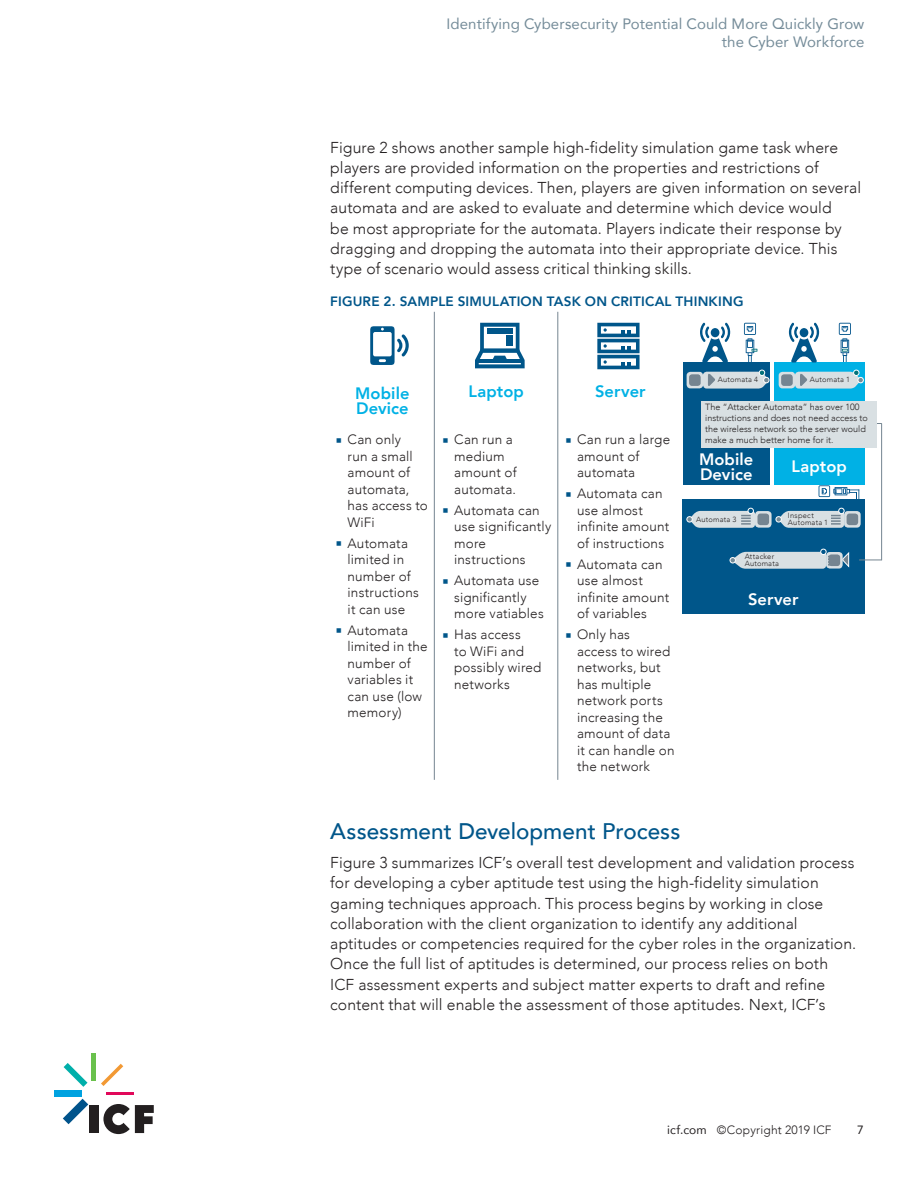
<style>
.page{position:relative;width:918px;height:1188px;background:#fff}
.page>*{position:absolute;margin:0;border:0;box-sizing:border-box;transform-origin:0 0}
.body_paragraph_heade{font:500 22.5px "Avenir";color:#00568a}
.body_paragraph_heade-2{font:800 16.5px "Avenir";letter-spacing:.005em;color:#00b1e5}
.body_paragraph_heade-3{font:800 16.5px/15px "Avenir";letter-spacing:.005em;color:#fff}
.body_paragraph{font:300 15.75px/20.2px "Avenir";letter-spacing:.005em;color:#231f20}
.t1{font:15px/18px "Avenir";letter-spacing:.005em;color:#758c99;text-align:right}
.t2{font:300 13.5px/16.5px "Avenir";letter-spacing:.015em;color:#231f20}
.exhibit_header{font:800 13.5px "Avenir";letter-spacing:.015em;color:#00568a}
.t3{font:300 12px "Avenir";letter-spacing:.015em;color:#231f20}
.t4{font:12px "Avenir";color:#231f20}
.exhibit_source{font:300 9px/10.8px "Avenir";color:#231f20}
.sidebar_bullet{font:300 7.5px/7.5px "Avenir";letter-spacing:.03em;color:#231f20}
.s1{color:#00568a}
.s2{font-weight:400}
</style>
<div class="page">
<div style="left:683px;top:362px;width:86px;height:122px;background:#00568a"></div>
<div style="left:774px;top:362px;width:90px;height:122px;background:#00b1e5"></div>
<div style="left:683px;top:499px;width:182px;height:115px;background:#00568a"></div>
<svg style="left:597px;top:323px;width:43px;height:46px"></svg>
<svg style="left:475px;top:323px;width:50px;height:45px"></svg>
<hr style="left:477px;top:359px;width:46px;height:4px;background:#00568a">
<hr style="left:434px;top:312px;width:1px;height:468px;background:#758591">
<hr style="left:557px;top:312px;width:1px;height:468px;background:#758591">
<div style="left:687px;top:372px;width:16px;height:16px;background:#d9e0e3;border-radius:4px"></div>
<div style="left:689px;top:374px;width:12px;height:12px;background:#758591;border-radius:3px"></div>
<div style="left:779px;top:372px;width:16px;height:16px;background:#d9e0e3;border-radius:4px"></div>
<div style="left:781px;top:374px;width:12px;height:12px;background:#758591;border-radius:3px"></div>
<svg style="left:755px;top:511px;width:17px;height:17px"></svg>
<div style="left:757px;top:514px;width:12px;height:11px;background:#758591;border-radius:3px"></div>
<div style="left:844px;top:511px;width:17px;height:17px;background:#d9e0e3;border-radius:4px"></div>
<svg style="left:859px;top:560px;width:23px;height:1px"></svg>
<hr style="left:881px;top:424px;width:1px;height:136px;background:#758591">
<div style="left:702px;top:401px;width:175px;height:47px;background:#d9e0e3"></div>
<svg style="left:776px;top:485px;width:83px;height:43px"></svg>
<svg style="left:687px;top:508px;width:68px;height:20px"></svg>
<svg style="left:789px;top:323px;width:75px;height:66px"></svg>
<svg style="left:700px;top:323px;width:69px;height:66px"></svg>
<svg style="left:370px;top:326px;width:39px;height:39px"></svg>
<svg style="left:730px;top:549px;width:119px;height:20px"></svg>
<svg style="left:63px;top:1099px;width:25px;height:25px"></svg>
<div style="left:54px;top:1090px;width:28px;height:7px;background:#00a2e0"></div>
<svg style="left:64px;top:1063px;width:24px;height:24px"></svg>
<div style="left:91px;top:1053px;width:5px;height:28px;background:#69c14c"></div>
<svg style="left:101px;top:1064px;width:22px;height:22px"></svg>
<hr style="left:106px;top:1092px;width:28px;height:2px;background:#e1085a">
<div style="left:89px;top:1105px;width:9px;height:28px;background:#231f20"></div>
<svg style="left:103px;top:1104px;width:51px;height:30px"></svg>
<p class="t1" style="left:446px;top:15px;width:419px">Identifying Cybersecurity Potential Could More Quickly Grow the Cyber Workforce</p>
<p class="body_paragraph" style="left:330px;top:137px;width:532px">Figure 2 shows another sample high-fidelity simulation game task where players are provided information on the properties and restrictions of different computing devices. Then, players are given information on several automata and are asked to evaluate and determine which device would<br>be most appropriate for the automata. Players indicate their response by dragging and dropping the automata into their appropriate device. This type of scenario would assess critical thinking skills.</p>
<p class="exhibit_header" style="left:330px;top:291px;width:415px">FIGURE 2. SAMPLE SIMULATION TASK ON CRITICAL THINKING</p>
<p class="body_paragraph_heade-2" style="left:355px;top:381px;width:56px">Mobile</p>
<p class="body_paragraph_heade-2" style="left:356px;top:396px;width:54px">Device</p>
<p class="t2" style="left:348px;top:431px;width:82px;text-indent:-12px"><span class="s1">▪</span> Can only<br>run a small amount of automata, has access to<br>WiFi</p>
<p class="t2" style="left:348px;top:535px;width:73px;text-indent:-12px"><span class="s1">▪</span> Automata limited in number of instructions it can use</p>
<p class="t2" style="left:348px;top:622px;width:82px;text-indent:-12px"><span class="s1">▪</span> Automata limited in the number of variables it can use (low memory)</p>
<p class="body_paragraph_heade-2" style="left:468px;top:378px;width:57px">Laptop</p>
<p class="body_paragraph_heade-2" style="left:595px;top:379px;width:52px">Server</p>
<p class="t2" style="left:454px;top:431px;width:64px;text-indent:-12px"><span class="s1">▪</span> Can run a medium amount of automata.</p>
<p class="t2" style="left:454px;top:502px;width:99px;text-indent:-12px"><span class="s1">▪</span> Automata can use significantly more instructions</p>
<p class="t2" style="left:454px;top:572px;width:91px;text-indent:-12px"><span class="s1">▪</span> Automata use significantly more vatiables</p>
<p class="t2" style="left:454px;top:626px;width:89px;text-indent:-12px"><span class="s1">▪</span> Has access<br>to WiFi and possibly wired networks</p>
<p class="t2" style="left:577px;top:431px;width:95px;text-indent:-12px"><span class="s1">▪</span> Can run a large amount of automata</p>
<p class="t2" style="left:577px;top:485px;width:94px;text-indent:-12px"><span class="s1">▪</span> Automata can use almost infinite amount of instructions</p>
<p class="t2" style="left:577px;top:556px;width:94px;text-indent:-12px"><span class="s1">▪</span> Automata can use almost infinite amount of variables</p>
<p class="t2" style="left:577px;top:626px;width:99px;text-indent:-12px"><span class="s1">▪</span> Only has<br>access to wired networks, but has multiple network ports increasing the amount of data it can handle on the network</p>
<p class="sidebar_bullet" style="left:718px;top:376px;width:42px">Automata 4</p>
<p class="sidebar_bullet" style="left:810px;top:376px;width:42px">Automata 1</p>
<p class="exhibit_source" style="left:705px;top:402px;width:164px">The “Attacker Automata” has over 100 instructions and does not need access to the wireless network so the server would make a much better home for it.</p>
<p class="body_paragraph_heade-3" style="left:699px;top:451px;width:56px">Mobile<br>Device</p>
<p class="body_paragraph_heade-3" style="left:791px;top:458px;width:57px">Laptop</p>
<p class="sidebar_bullet" style="left:696px;top:515px;width:42px">Automata 3</p>
<p class="sidebar_bullet" style="left:788px;top:512px;width:42px">Inspect<br>Automata 1</p>
<p class="sidebar_bullet" style="left:745px;top:552px;width:36px">Attacker<br>Automata</p>
<p class="body_paragraph_heade-3" style="left:748px;top:592px;width:52px">Server</p>
<p class="body_paragraph_heade" style="left:330px;top:812px;width:352px">Assessment Development Process</p>
<p class="body_paragraph" style="left:330px;top:853px;width:527px">Figure 3 summarizes ICF’s overall test development and validation process for developing a cyber aptitude test using the high-fidelity simulation gaming techniques approach. This process begins by working in close collaboration with the client organization to identify any additional aptitudes or competencies required for the cyber roles in the organization.<br>Once the full list of aptitudes is determined, our process relies on both<br>ICF assessment experts and subject matter experts to draft and refine content that will enable the assessment of those aptitudes. Next, ICF’s</p>
<p class="t3" style="left:667px;top:1123px;width:166px"><span class="s2">icf.com</span> ©Copyright 2019 ICF</p>
<p class="t4" style="left:857px;top:1120px;width:8px">7</p>
</div>
